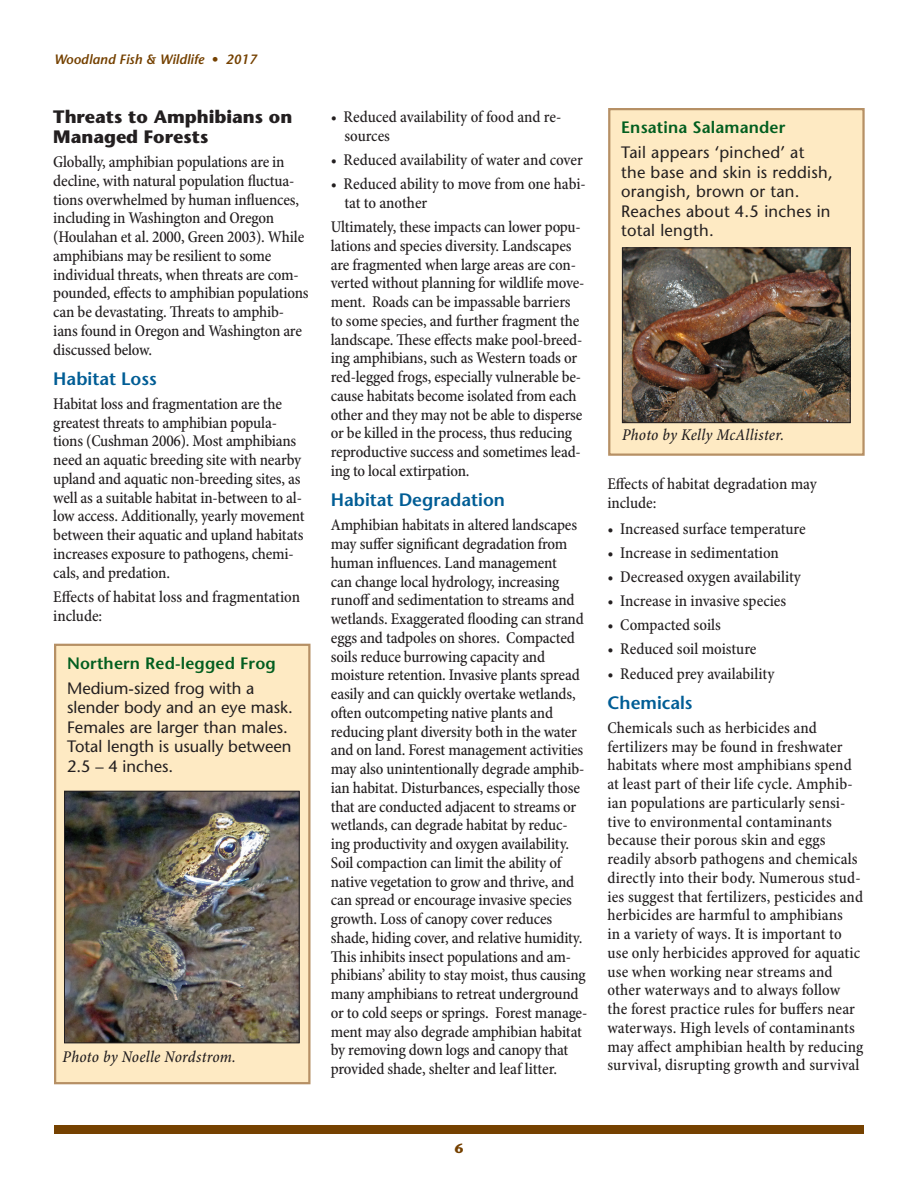
<style>
.page{position:relative;width:918px;height:1188px;background:#fff}
.page>*{position:absolute;margin:0;border:0;box-sizing:border-box;transform-origin:0 0}
.Small_Head_3{font:600 18px "Stone Sans Std";color:#005d95}
.headers{font:700 18px/19.5px "Stone Sans Std";color:#231f20}
.Text_indent_with_bul{font:500 condensed 16.5px/18.8px "Minion Pro";letter-spacing:-.01em;color:#231f20}
.t1{font:500 16.5px/19.5px "Stone Sans Std";color:#231f20}
.t2{font:italic 500 condensed 16.5px "Minion Pro";letter-spacing:.015em;color:#231f20}
.Small_Head_2{font:600 16.5px "Stone Sans Std";letter-spacing:.01em;color:#025e1f}
.t3{font:italic 600 13.5px "Stone Sans Std";color:#754100}
.Time{font:700 13.5px "Stone Sans Std";color:#754100}
</style>
<div class="page">
<div style="left:609px;top:109px;width:255px;height:346px;background:#feeac3"></div>
<div style="left:608px;top:108px;width:257px;height:348px;border:2px solid #b69065"></div>
<div style="left:55px;top:645px;width:254px;height:438px;background:#feeac3"></div>
<div style="left:54px;top:644px;width:256px;height:440px;border:2px solid #b69065"></div>
<div style="left:54px;top:1125px;width:810px;height:9px;background:#754100"></div>
<img style="left:66px;top:793px;width:232px;height:248px">
<div style="left:64px;top:791px;width:236px;height:252px;border:1px solid #231f20"></div>
<img style="left:624px;top:250px;width:224px;height:171px">
<div style="left:622px;top:248px;width:228px;height:175px;border:1px solid #231f20"></div>
<p class="t3" style="left:54px;top:51px;width:204px">Woodland Fish &amp; Wildlife • 2017</p>
<p class="headers" style="left:53px;top:107px;width:241px">Threats to Amphibians on<br>Managed Forests</p>
<p class="Text_indent_with_bul" style="left:53px;top:153px;width:257px">Globally, amphibian populations are in decline, with natural population fluctua&shy;tions overwhelmed by human influences, including in Washington and Oregon (Houlahan et al. 2000, Green 2003). While amphibians may be resilient to some individual threats, when threats are com&shy;pounded, effects to amphibian populations can be devastating. Threats to amphib&shy;ians found in Oregon and Washington are discussed below.</p>
<p class="Small_Head_3" style="left:53px;top:368px;width:105px">Habitat Loss</p>
<p class="Text_indent_with_bul" style="left:53px;top:395px;width:253px">Habitat loss and fragmentation are the greatest threats to amphibian popula&shy;tions (Cushman 2006). Most amphibians need an aquatic breeding site with nearby upland and aquatic non-breeding sites, as well as a suitable habitat in-between to al&shy;low access. Additionally, yearly movement between their aquatic and upland habitats increases exposure to pathogens, chemi&shy;cals, and predation.</p>
<p class="Text_indent_with_bul" style="left:53px;top:588px;width:248px">Effects of habitat loss and fragmentation include:</p>
<p class="Small_Head_2" style="left:67px;top:653px;width:210px">Northern Red-legged Frog</p>
<p class="t1" style="left:67px;top:678px;width:227px">Medium-sized frog with a slender body and an eye mask.<br>Females are larger than males.<br>Total length is usually between<br>2.5 – 4 inches.</p>
<p class="t2" style="left:63px;top:1047px;width:175px">Photo by Noelle Nordstrom.</p>
<p class="Text_indent_with_bul" style="left:344px;top:108px;width:219px;text-indent:-14px">• Reduced availability of food and re&shy;sources</p>
<p class="Text_indent_with_bul" style="left:331px;top:151px;width:253px">• Reduced availability of water and cover</p>
<p class="Text_indent_with_bul" style="left:344px;top:175px;width:243px;text-indent:-14px">• Reduced ability to move from one habi&shy;tat to another</p>
<p class="Text_indent_with_bul" style="left:331px;top:218px;width:255px">Ultimately, these impacts can lower popu&shy;lations and species diversity. Landscapes are fragmented when large areas are con&shy;verted without planning for wildlife move&shy;ment. Roads can be impassable barriers to some species, and further fragment the landscape. These effects make pool-breed&shy;ing amphibians, such as Western toads or red-legged frogs, especially vulnerable be&shy;cause habitats become isolated from each other and they may not be able to disperse or be killed in the process, thus reducing reproductive success and sometimes lead&shy;ing to local extirpation.</p>
<p class="Small_Head_3" style="left:331px;top:489px;width:176px">Habitat Degradation</p>
<p class="Text_indent_with_bul" style="left:331px;top:516px;width:258px">Amphibian habitats in altered landscapes may suffer significant degradation from human influences. Land management<br>can change local hydrology, increasing runoff and sedimentation to streams and wetlands. Exaggerated flooding can strand eggs and tadpoles on shores. Compacted soils reduce burrowing capacity and moisture retention. Invasive plants spread easily and can quickly overtake wetlands, often outcompeting native plants and reducing plant diversity both in the water and on land. Forest management activities may also unintentionally degrade amphib&shy;ian habitat. Disturbances, especially those that are conducted adjacent to streams or wetlands, can degrade habitat by reduc&shy;ing productivity and oxygen availability.<br>Soil compaction can limit the ability of native vegetation to grow and thrive, and can spread or encourage invasive species growth. Loss of canopy cover reduces shade, hiding cover, and relative humidity.<br>This inhibits insect populations and am&shy;phibians’ ability to stay moist, thus causing many amphibians to retreat underground or to cold seeps or springs. Forest manage&shy;ment may also degrade amphibian habitat by removing down logs and canopy that provided shade, shelter and leaf litter.</p>
<p class="Small_Head_2" style="left:621px;top:118px;width:166px">Ensatina Salamander</p>
<p class="t1" style="left:621px;top:143px;width:213px">Tail appears ‘pinched’ at the base and skin is reddish, orangish, brown or tan.<br>Reaches about 4.5 inches in total length.</p>
<p class="t2" style="left:622px;top:425px;width:163px">Photo by Kelly McAllister.</p>
<p class="Text_indent_with_bul" style="left:608px;top:475px;width:211px">Effects of habitat degradation may include:</p>
<p class="Text_indent_with_bul" style="left:608px;top:520px;width:200px">• Increased surface temperature</p>
<p class="Text_indent_with_bul" style="left:608px;top:544px;width:173px">• Increase in sedimentation</p>
<p class="Text_indent_with_bul" style="left:608px;top:568px;width:195px">• Decreased oxygen availability</p>
<p class="Text_indent_with_bul" style="left:608px;top:592px;width:180px">• Increase in invasive species</p>
<p class="Text_indent_with_bul" style="left:608px;top:616px;width:115px">• Compacted soils</p>
<p class="Text_indent_with_bul" style="left:608px;top:640px;width:150px">• Reduced soil moisture</p>
<p class="Text_indent_with_bul" style="left:608px;top:665px;width:168px">• Reduced prey availability</p>
<p class="Small_Head_3" style="left:608px;top:692px;width:87px">Chemicals</p>
<p class="Text_indent_with_bul" style="left:608px;top:719px;width:257px">Chemicals such as herbicides and fertilizers may be found in freshwater habitats where most amphibians spend at least part of their life cycle. Amphib&shy;ian populations are particularly sensi&shy;tive to environmental contaminants because their porous skin and eggs readily absorb pathogens and chemicals directly into their body. Numerous stud&shy;ies suggest that fertilizers, pesticides and herbicides are harmful to amphibians<br>in a variety of ways. It is important to use only herbicides approved for aquatic use when working near streams and other waterways and to always follow the forest practice rules for buffers near waterways. High levels of contaminants may affect amphibian health by reducing survival, disrupting growth and survival</p>
<p class="Time" style="left:455px;top:1140px;width:10px">6</p>
</div>
